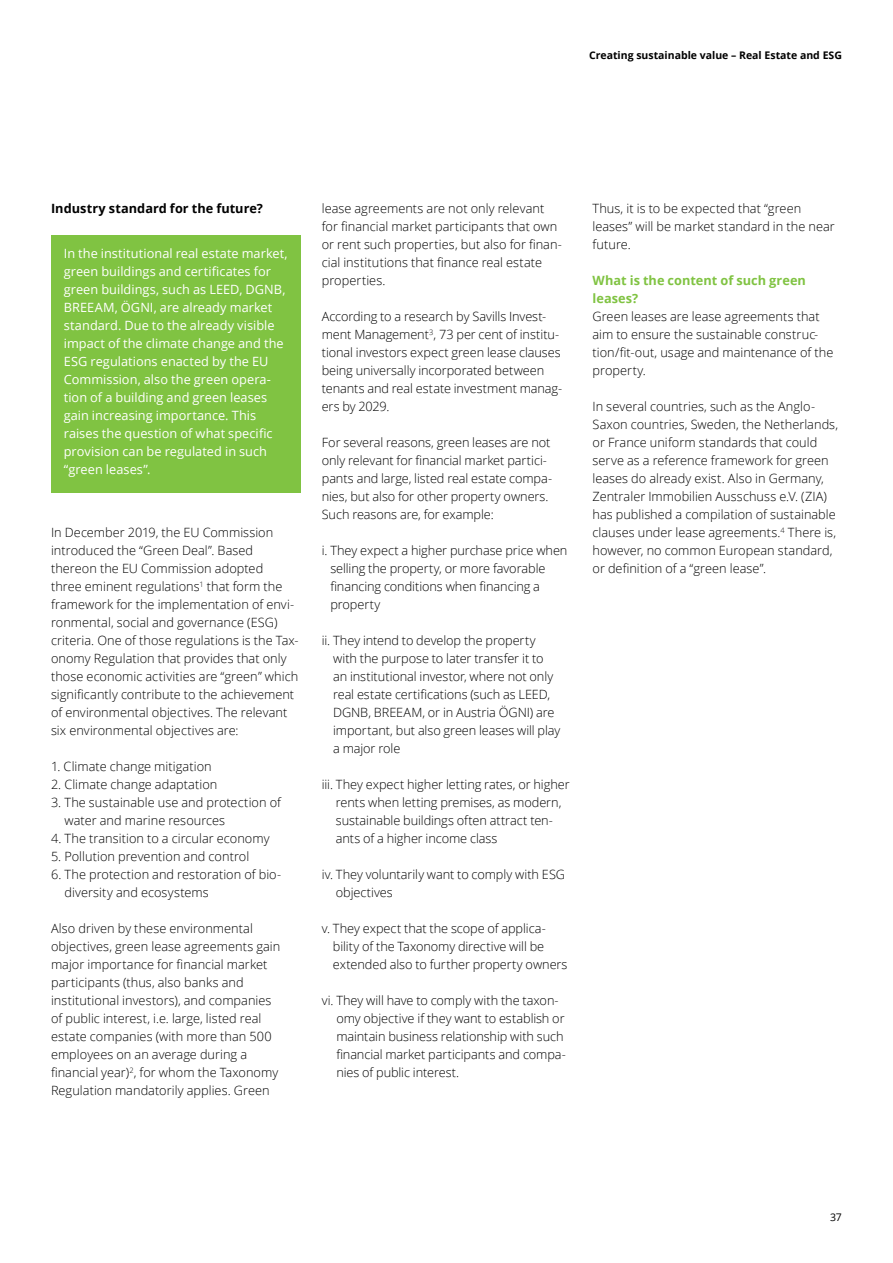
<style>
.page{position:relative;width:893px;height:1263px;background:#fff}
.page>*{position:absolute;margin:0;border:0;box-sizing:border-box;transform-origin:0 0}
.t1{font:300 12.75px/18px "Open Sans";color:#000}
.t2{font:12.75px/18px "Open Sans";letter-spacing:.005em;color:#fff}
.t3{font:700 12.75px/18px "Open Sans";letter-spacing:.005em;color:#80c342}
.t4{font:700 12.75px "Open Sans";letter-spacing:.005em;color:#000}
.t5{font:700 10.5px "Open Sans";color:#000}
.t6{font:10.5px "Open Sans";color:#000}
</style>
<div class="page">
<div style="left:51px;top:235px;width:249px;height:258px;background:#80c342"></div>
<p class="t5" style="left:589px;top:48px;width:254px">Creating sustainable value – Real Estate and ESG</p>
<p class="t4" style="left:51px;top:199px;width:213px">Industry standard for the future?</p>
<p class="t2" style="left:64px;top:244px;width:225px">In the institutional real estate market, green buildings and certificates for green buildings, such as LEED, DGNB, BREEAM, ÖGNI, are already market standard. Due to the already visible impact of the climate change and the ESG regulations enacted by the EU Commission, also the green opera&shy;tion of a building and green leases gain increasing importance. This raises the question of what specific provision can be regulated in such “green leases”.</p>
<p class="t1" style="left:51px;top:523px;width:249px">In December 2019, the EU Commission introduced the “Green Deal”. Based thereon the EU Commission adopted<br>three eminent regulations<sup>1</sup> that form the framework for the implementation of envi&shy;ronmental, social and governance (ESG) criteria. One of those regulations is the Tax&shy;onomy Regulation that provides that only those economic activities are “green” which significantly contribute to the achievement of environmental objectives. The relevant six environmental objectives are:</p>
<p class="t1" style="left:51px;top:757px;width:162px">1. Climate change mitigation</p>
<p class="t1" style="left:51px;top:775px;width:168px">2. Climate change adaptation</p>
<p class="t1" style="left:64px;top:793px;width:218px;text-indent:-13px">3. The sustainable use and protection of water and marine resources</p>
<p class="t1" style="left:51px;top:829px;width:220px">4. The transition to a circular economy</p>
<p class="t1" style="left:51px;top:847px;width:200px">5. Pollution prevention and control</p>
<p class="t1" style="left:65px;top:865px;width:218px;text-indent:-13px">6. The protection and restoration of bio&shy;diversity and ecosystems</p>
<p class="t1" style="left:51px;top:919px;width:231px">Also driven by these environmental objectives, green lease agreements gain major importance for financial market participants (thus, also banks and institutional investors), and companies of public interest, i.e. large, listed real estate companies (with more than 500 employees on an average during a financial year)<sup>2</sup>, for whom the Taxonomy Regulation mandatorily applies. Green</p>
<p class="t1" style="left:322px;top:199px;width:242px">lease agreements are not only relevant for financial market participants that own or rent such properties, but also for finan&shy;cial institutions that finance real estate properties.</p>
<p class="t1" style="left:322px;top:307px;width:242px">According to a research by Savills Invest&shy;ment Management<sup>3</sup>, 73 per cent of institu&shy;tional investors expect green lease clauses being universally incorporated between tenants and real estate investment manag&shy;ers by 2029.</p>
<p class="t1" style="left:322px;top:433px;width:232px">For several reasons, green leases are not only relevant for financial market partici&shy;pants and large, listed real estate compa&shy;nies, but also for other property owners.<br>Such reasons are, for example:</p>
<p class="t1" style="left:330px;top:541px;width:239px;text-indent:-9px">i. They expect a higher purchase price when selling the property, or more favorable financing conditions when financing a property</p>
<p class="t1" style="left:333px;top:631px;width:229px;text-indent:-11px">ii. They intend to develop the property with the purpose to later transfer it to an institutional investor, where not only real estate certifications (such as LEED, DGNB, BREEAM, or in Austria ÖGNI) are important, but also green leases will play a major role</p>
<p class="t1" style="left:336px;top:775px;width:235px;text-indent:-14px">iii. They expect higher letting rates, or higher rents when letting premises, as modern, sustainable buildings often attract ten&shy;ants of a higher income class</p>
<p class="t1" style="left:336px;top:865px;width:231px;text-indent:-14px">iv. They voluntarily want to comply with ESG objectives</p>
<p class="t1" style="left:333px;top:919px;width:236px;text-indent:-11px">v. They expect that the scope of applica&shy;bility of the Taxonomy directive will be extended also to further property owners</p>
<p class="t1" style="left:336px;top:991px;width:231px;text-indent:-15px">vi. They will have to comply with the taxon&shy;omy objective if they want to establish or maintain business relationship with such financial market participants and compa&shy;nies of public interest.</p>
<p class="t1" style="left:592px;top:199px;width:244px">Thus, it is to be expected that “green leases” will be market standard in the near future.</p>
<p class="t3" style="left:592px;top:271px;width:215px">What is the content of such green leases?</p>
<p class="t1" style="left:592px;top:307px;width:242px">Green leases are lease agreements that aim to ensure the sustainable construc&shy;tion/fit-out, usage and maintenance of the property.</p>
<p class="t1" style="left:592px;top:397px;width:247px">In several countries, such as the Anglo-Saxon countries, Sweden, the Netherlands, or France uniform standards that could serve as a reference framework for green leases do already exist. Also in Germany, Zentraler Immobilien Ausschuss e.V. (ZIA) has published a compilation of sustainable clauses under lease agreements.<sup>4</sup> There is, however, no common European standard, or definition of a “green lease”.</p>
<p class="t6" style="left:830px;top:1210px;width:13px">37</p>
</div>
